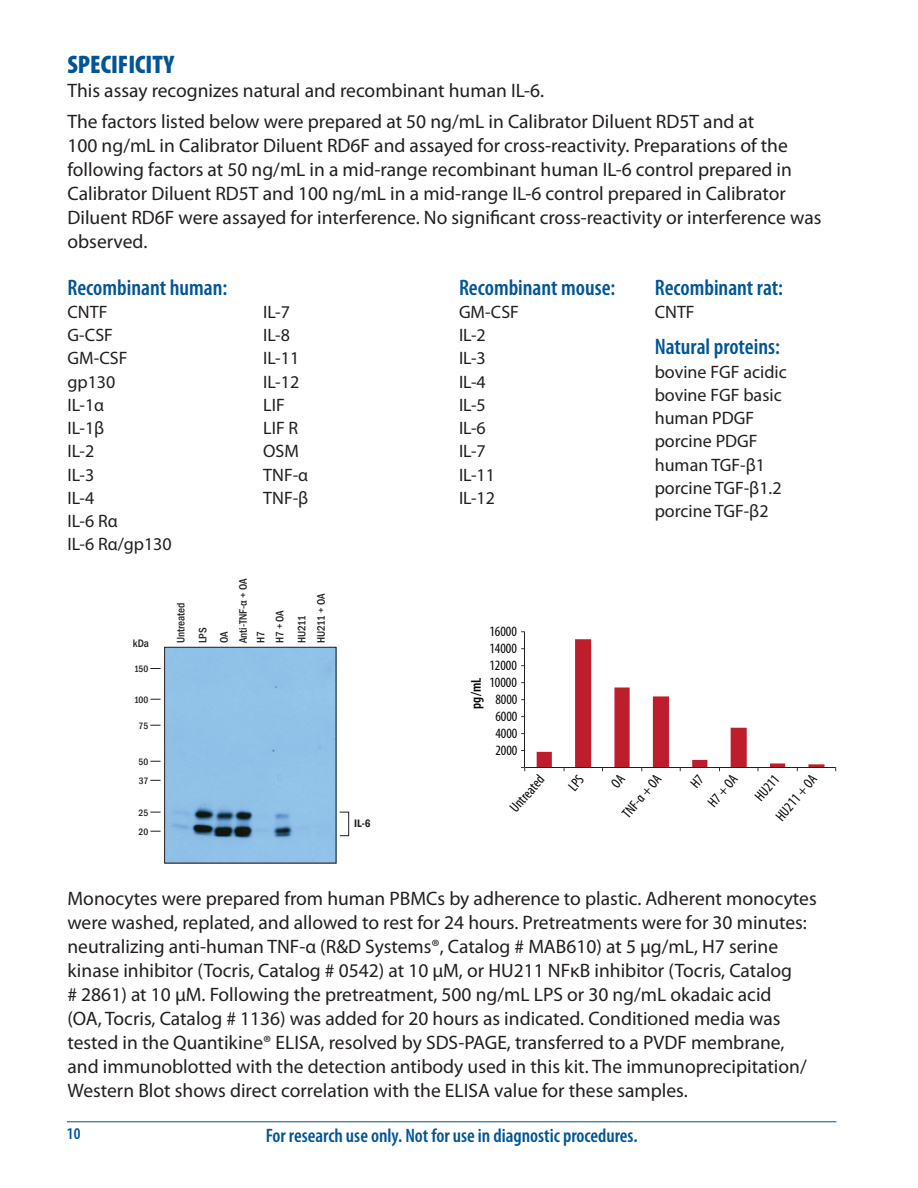
<style>
.page{position:relative;width:918px;height:1188px;background:#fff}
.page>*{position:absolute;margin:0;border:0;box-sizing:border-box;transform-origin:0 0}
.Sectionhead{font:900 condensed 25.5px "Myriad Pro";color:#005595}
.subheading{font:600 condensed 22.5px "Myriad Pro";color:#005595}
.Specificity_list{font:600 condensed 22.5px "Myriad Pro";color:#005595}
.Body_Text{font:19.5px/24px "Myriad Pro";color:#231f20}
.t1{font:600 condensed 19.5px "Myriad Pro";color:#005595}
.Specificity_list-2{font:18px "Myriad Pro";color:#231f20}
.t2{font:600 condensed 16.5px "Myriad Pro";color:#005595}
.t3{font:condensed 14.25px/27.6px "Myriad Pro";color:#050504}
.t4{font:600 condensed 14.25px "Myriad Pro";color:#050504}
.t5{font:500 condensed 11.1px/21.5px "Franklin Gothic";color:#231f20}
.t6{font:600 condensed 11.1px "Franklin Gothic";color:#231f20}
.t7{font:500 condensed 9.6px/19px "Franklin Gothic";color:#231f20}
</style>
<div class="page">
<hr style="left:67px;top:1121px;width:769px;height:1px;background:#005595">
<div style="left:166px;top:649px;width:168px;height:212px;background:#90c1e7"></div>
<div style="left:164px;top:647px;width:172px;height:216px;border:1px solid #231f20"></div>
<div style="left:340px;top:812px;width:9px;height:24px;border:1px solid #231f20"></div>
<hr style="left:524px;top:632px;width:1px;height:136px;background:#231f20">
<hr style="left:525px;top:767px;width:311px;height:1px;background:#231f20">
<svg style="left:537px;top:639px;width:288px;height:133px"></svg>
<p class="Sectionhead" style="left:68px;top:50px;width:108px">SPECIFICITY</p>
<p class="Body_Text" style="left:68px;top:79px;width:478px">This assay recognizes natural and recombinant human IL-6.</p>
<p class="Body_Text" style="left:68px;top:110px;width:756px">The factors listed below were prepared at 50 ng/mL in Calibrator Diluent RD5T and at<br>100 ng/mL in Calibrator Diluent RD6F and assayed for cross-reactivity. Preparations of the following factors at 50 ng/mL in a mid-range recombinant human IL-6 control prepared in Calibrator Diluent RD5T and 100 ng/mL in a mid-range IL-6 control prepared in Calibrator Diluent RD6F were assayed for interference. No significant cross-reactivity or interference was observed.</p>
<p class="subheading" style="left:68px;top:275px;width:161px">Recombinant human:</p>
<p class="Specificity_list-2" style="left:68px;top:302px;width:41px">CNTF</p>
<p class="Specificity_list-2" style="left:68px;top:325px;width:47px">G-CSF</p>
<p class="Specificity_list-2" style="left:68px;top:349px;width:62px">GM-CSF</p>
<p class="Specificity_list-2" style="left:68px;top:372px;width:49px">gp130</p>
<p class="Specificity_list-2" style="left:68px;top:395px;width:38px">IL-1α</p>
<p class="Specificity_list-2" style="left:68px;top:418px;width:38px">IL-1β</p>
<p class="Specificity_list-2" style="left:68px;top:442px;width:28px">IL-2</p>
<p class="Specificity_list-2" style="left:68px;top:465px;width:28px">IL-3</p>
<p class="Specificity_list-2" style="left:68px;top:488px;width:28px">IL-4</p>
<p class="Specificity_list-2" style="left:68px;top:511px;width:52px">IL-6 Rα</p>
<p class="Specificity_list-2" style="left:68px;top:535px;width:106px">IL-6 Rα/gp130</p>
<p class="Specificity_list" style="left:459px;top:275px;width:158px">Recombinant mouse:</p>
<p class="Specificity_list-2" style="left:459px;top:302px;width:62px">GM-CSF</p>
<p class="Specificity_list-2" style="left:459px;top:325px;width:28px">IL-2</p>
<p class="Specificity_list-2" style="left:459px;top:349px;width:28px">IL-3</p>
<p class="Specificity_list-2" style="left:459px;top:372px;width:28px">IL-4</p>
<p class="Specificity_list-2" style="left:459px;top:395px;width:28px">IL-5</p>
<p class="Specificity_list-2" style="left:459px;top:418px;width:28px">IL-6</p>
<p class="Specificity_list-2" style="left:459px;top:442px;width:28px">IL-7</p>
<p class="Specificity_list-2" style="left:459px;top:465px;width:38px">IL-11</p>
<p class="Specificity_list-2" style="left:459px;top:488px;width:38px">IL-12</p>
<p class="subheading" style="left:655px;top:275px;width:130px">Recombinant rat:</p>
<p class="Specificity_list-2" style="left:655px;top:302px;width:41px">CNTF</p>
<p class="subheading" style="left:655px;top:335px;width:127px">Natural proteins:</p>
<p class="Specificity_list-2" style="left:655px;top:362px;width:134px">bovine FGF acidic</p>
<p class="Specificity_list-2" style="left:655px;top:385px;width:128px">bovine FGF basic</p>
<p class="Specificity_list-2" style="left:655px;top:408px;width:101px">human PDGF</p>
<p class="Specificity_list-2" style="left:655px;top:432px;width:104px">porcine PDGF</p>
<p class="Specificity_list-2" style="left:655px;top:455px;width:112px">human TGF-β1</p>
<p class="Specificity_list-2" style="left:655px;top:478px;width:128px">porcine TGF-β1.2</p>
<p class="Specificity_list-2" style="left:655px;top:501px;width:115px">porcine TGF-β2</p>
<p class="Specificity_list-2" style="left:263px;top:302px;width:28px">IL-7</p>
<p class="Specificity_list-2" style="left:263px;top:325px;width:28px">IL-8</p>
<p class="Specificity_list-2" style="left:263px;top:349px;width:38px">IL-11</p>
<p class="Specificity_list-2" style="left:263px;top:372px;width:38px">IL-12</p>
<p class="Specificity_list-2" style="left:263px;top:395px;width:23px">LIF</p>
<p class="Specificity_list-2" style="left:263px;top:418px;width:37px">LIF R</p>
<p class="Specificity_list-2" style="left:263px;top:442px;width:37px">OSM</p>
<p class="Specificity_list-2" style="left:263px;top:465px;width:46px">TNF-α</p>
<p class="Specificity_list-2" style="left:263px;top:488px;width:47px">TNF-β</p>
<p class="t5" style="left:133px;top:633px;width:18px">kDa</p>
<p class="t7" style="left:134px;top:659px;width:16px">150</p>
<p class="t7" style="left:134px;top:690px;width:16px">100</p>
<p class="t7" style="left:139px;top:716px;width:11px">75</p>
<p class="t7" style="left:139px;top:752px;width:11px">50<br>37</p>
<p class="t7" style="left:139px;top:803px;width:11px">25<br>20</p>
<p class="t5" style="left:170px;top:643px;width:42px;rotate:-90deg">Untreated<br>LPS<br>OA</p>
<p class="t5" style="left:234px;top:643px;width:66px;line-height:17.7px;rotate:-90deg">Anti-TNF-α + OA<br>H7</p>
<p class="t5" style="left:268px;top:643px;width:35px;line-height:22.2px;rotate:-90deg">H7 + OA<br>HU211</p>
<p class="t5" style="left:310px;top:643px;width:51px;rotate:-90deg">HU211 + OA</p>
<p class="t6" style="left:354px;top:816px;width:18px">IL-6</p>
<p class="t3" style="left:489px;top:618px;width:29px">16000</p>
<p class="t3" style="left:489px;top:635px;width:29px">14000</p>
<p class="t3" style="left:489px;top:652px;width:29px">12000</p>
<p class="t3" style="left:489px;top:669px;width:29px">10000</p>
<p class="t4" style="left:468px;top:709px;width:32px;rotate:-90deg">pg/mL</p>
<p class="t3" style="left:495px;top:686px;width:24px">8000</p>
<p class="t3" style="left:495px;top:703px;width:24px">6000</p>
<p class="t3" style="left:495px;top:720px;width:24px">4000</p>
<p class="t3" style="left:495px;top:737px;width:24px">2000</p>
<p class="t3" style="left:502px;top:801px;width:46px;rotate:-49deg">Untreated</p>
<p class="t3" style="left:594px;top:789px;width:53px;text-indent:15px;rotate:-49deg">OA<br>TNF-α + OA</p>
<p class="t3" style="left:682px;top:780px;width:39px;line-height:25.7px;rotate:-49deg">H7<br>H7 + OA</p>
<p class="t3" style="left:746px;top:791px;width:57px;line-height:28.5px;rotate:-49deg">HU211<br>HU211 + OA</p>
<p class="Body_Text" style="left:68px;top:886px;width:751px">Monocytes were prepared from human PBMCs by adherence to plastic. Adherent monocytes were washed, replated, and allowed to rest for 24 hours. Pretreatments were for 30 minutes: neutralizing anti-human TNF-α (R&amp;D Systems®, Catalog # MAB610) at 5 μg/mL, H7 serine kinase inhibitor (Tocris, Catalog # 0542) at 10 μM, or HU211 NFκB inhibitor (Tocris, Catalog<br># 2861) at 10 μM. Following the pretreatment, 500 ng/mL LPS or 30 ng/mL okadaic acid<br>(OA, Tocris, Catalog # 1136) was added for 20 hours as indicated. Conditioned media was tested in the Quantikine® ELISA, resolved by SDS-PAGE, transferred to a PVDF membrane, and immunoblotted with the detection antibody used in this kit. The immunoprecipitation/ Western Blot shows direct correlation with the ELISA value for these samples.</p>
<p class="t2" style="left:67px;top:1125px;width:15px">10</p>
<p class="t1" style="left:266px;top:1125px;width:373px">For research use only. Not for use in diagnostic procedures.</p>
</div>
